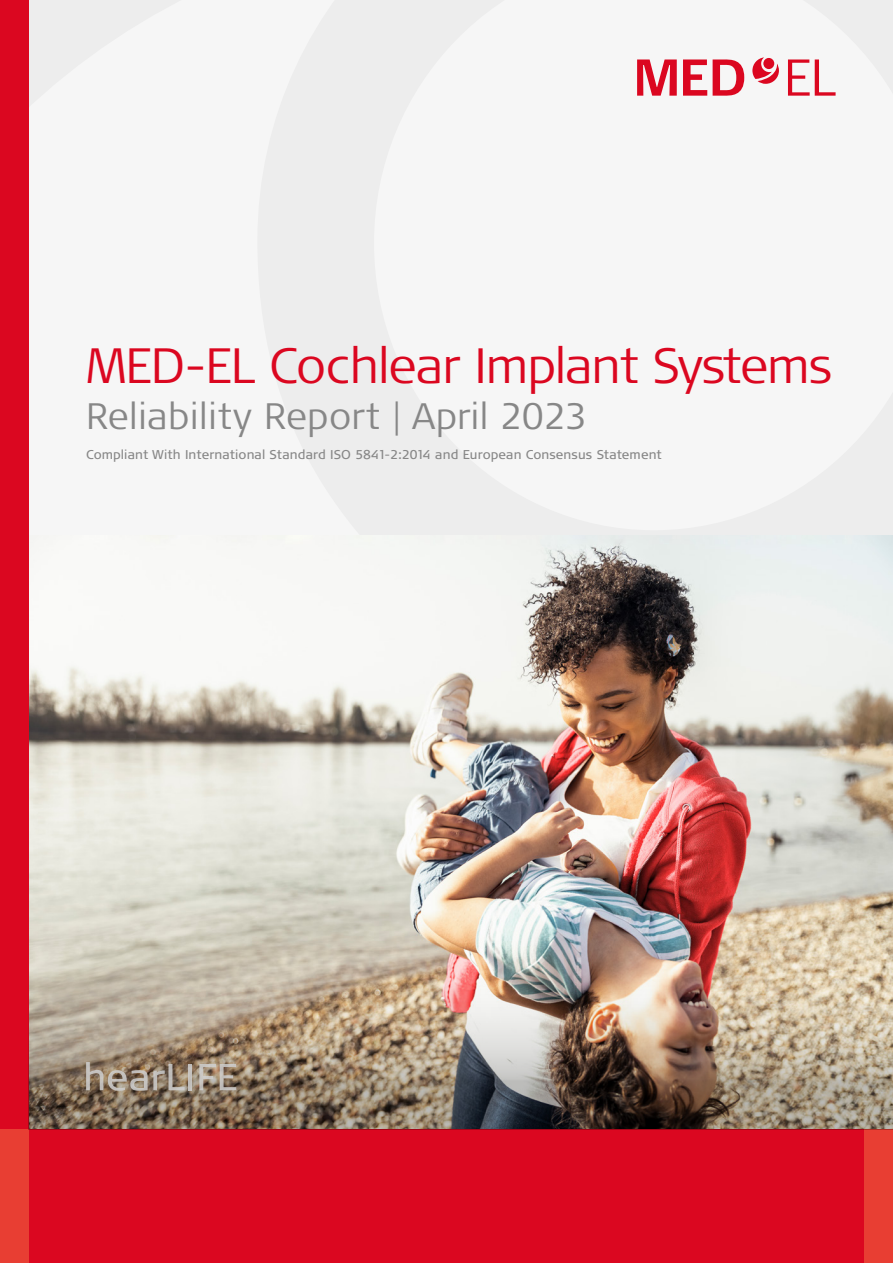
<style>
.page{position:relative;width:893px;height:1263px;background:#fff}
.page>*{position:absolute;margin:0;border:0;box-sizing:border-box;transform-origin:0 0}
.BR_PF_Headline_2_0_r{font:300 49.5px "Signa Pro";letter-spacing:-.02em;color:#db0720}
.BR_PF_Subheadline_1{font:300 36.75px "Signa Pro";letter-spacing:.01em;color:#878787}
.BR_CA_Bodytext_book{font:12.75px "Signa Pro";letter-spacing:.01em;color:#878787}
</style>
<div class="page">
<svg style="left:29px;top:0;width:345px;height:536px;fill:#f6f6f6"></svg>
<svg style="left:86px;top:258px;width:807px;height:278px;fill:#f6f6f6"></svg>
<svg style="left:374px;top:0;width:519px;height:530px;fill:#f6f6f6"></svg>
<img style="left:29px;top:536px;width:864px;height:430px">
<div style="left:0;top:0;width:29px;height:1263px;background:#db0720"></div>
<div style="left:0;top:1129px;width:893px;height:134px;background:#db0720"></div>
<div style="left:864px;top:1129px;width:29px;height:134px;background:#e83e33"></div>
<div style="left:0;top:1129px;width:29px;height:134px;background:#e83e33"></div>
<img style="left:29px;top:966px;width:864px;height:163px">
<svg style="left:86px;top:1062px;width:99px;height:29px;background:#968776"></svg>
<hr style="left:188px;top:1064px;width:4px;height:26px;background:#c4c1bd">
<svg style="left:199px;top:1064px;width:37px;height:26px"></svg>
<svg style="left:752px;top:57px;width:27px;height:27px"></svg>
<div style="left:763px;top:58px;width:11px;height:11px;background:#db0720;border-radius:50%"></div>
<svg style="left:788px;top:59px;width:48px;height:37px"></svg>
<svg style="left:713px;top:59px;width:31px;height:37px"></svg>
<svg style="left:683px;top:59px;width:24px;height:37px"></svg>
<svg style="left:637px;top:59px;width:40px;height:37px"></svg>
<p class="BR_PF_Headline_2_0_r" style="left:86px;top:331px;width:748px">MED-EL Cochlear Implant Systems</p>
<p class="BR_PF_Subheadline_1" style="left:86px;top:391px;width:503px">Reliability Report | April 2023</p>
<p class="BR_CA_Bodytext_book" style="left:86px;top:446px;width:577px">Compliant With International Standard ISO 5841-2:2014 and European Consensus Statement</p>
</div>
